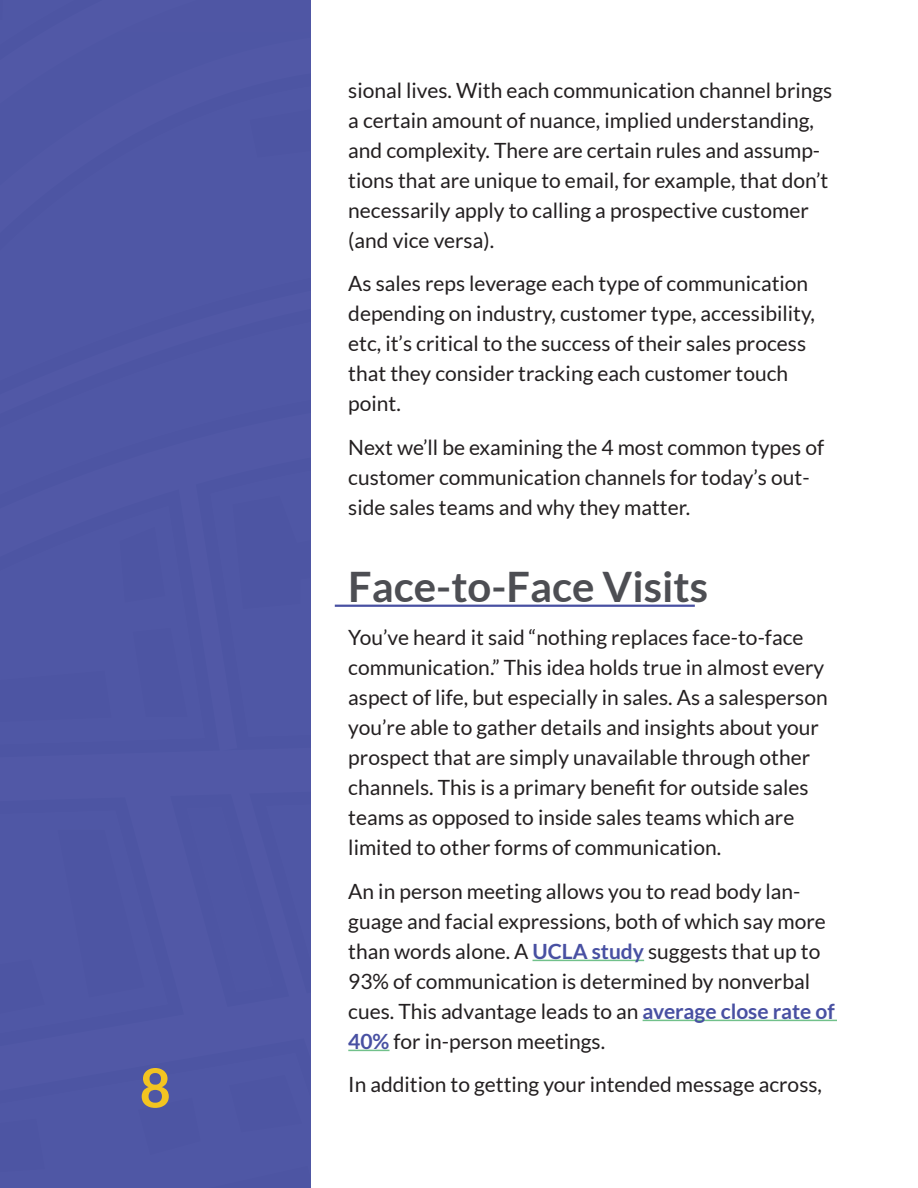
<style>
.page{position:relative;width:918px;height:1188px;background:#fff}
.page>*{position:absolute;margin:0;border:0;box-sizing:border-box;transform-origin:0 0}
.t1{font:700 54px "Lato";color:#f3c421}
.t2{font:700 42px "Lato";color:#4d4e53}
.t3{font:21px/30px "Lato";color:#231f20}
.s1{font-weight:700;color:#4850a2}
</style>
<div class="page">
<div style="left:0;top:0;width:310px;height:1188px;background:#4f57a5"></div>
<hr style="left:335px;top:605px;width:360px;height:2px;background:#4850a2">
<hr style="left:533px;top:960px;width:111px;height:1px;background:#71c18b">
<hr style="left:643px;top:1020px;width:194px;height:1px;background:#71c18b">
<hr style="left:348px;top:1050px;width:42px;height:1px;background:#71c18b">
<h1 class="t1" style="left:140px;top:1057px;width:33px">8</h1>
<p class="t3" style="left:348px;top:75px;width:486px">sional lives. With each communication channel brings a certain amount of nuance, implied understanding, and complexity. There are certain rules and assump&shy;tions that are unique to email, for example, that don’t necessarily apply to calling a prospective customer (and vice versa).</p>
<p class="t3" style="left:348px;top:269px;width:468px">As sales reps leverage each type of communication depending on industry, customer type, accessibility, etc, it’s critical to the success of their sales process that they consider tracking each customer touch point.</p>
<p class="t3" style="left:348px;top:432px;width:477px">Next we’ll be examining the 4 most common types of customer communication channels for today’s out&shy;side sales teams and why they matter.</p>
<p class="t2" style="left:348px;top:563px;width:361px">Face-to-Face Visits</p>
<p class="t3" style="left:348px;top:623px;width:481px">You’ve heard it said “nothing replaces face-to-face communication.” This idea holds true in almost every aspect of life, but especially in sales. As a salesperson you’re able to gather details and insights about your prospect that are simply unavailable through other channels. This is a primary benefit for outside sales teams as opposed to inside sales teams which are limited to other forms of communication.</p>
<p class="t3" style="left:348px;top:876px;width:488px">An in person meeting allows you to read body lan&shy;guage and facial expressions, both of which say more than words alone. A <span class="s1">UCLA study</span> suggests that up to 93% of communication is determined by nonverbal cues. This advantage leads to an <span class="s1">average close rate of 40%</span> for in-person meetings.</p>
<p class="t3" style="left:348px;top:1070px;width:475px">In addition to getting your intended message across,</p>
</div>
